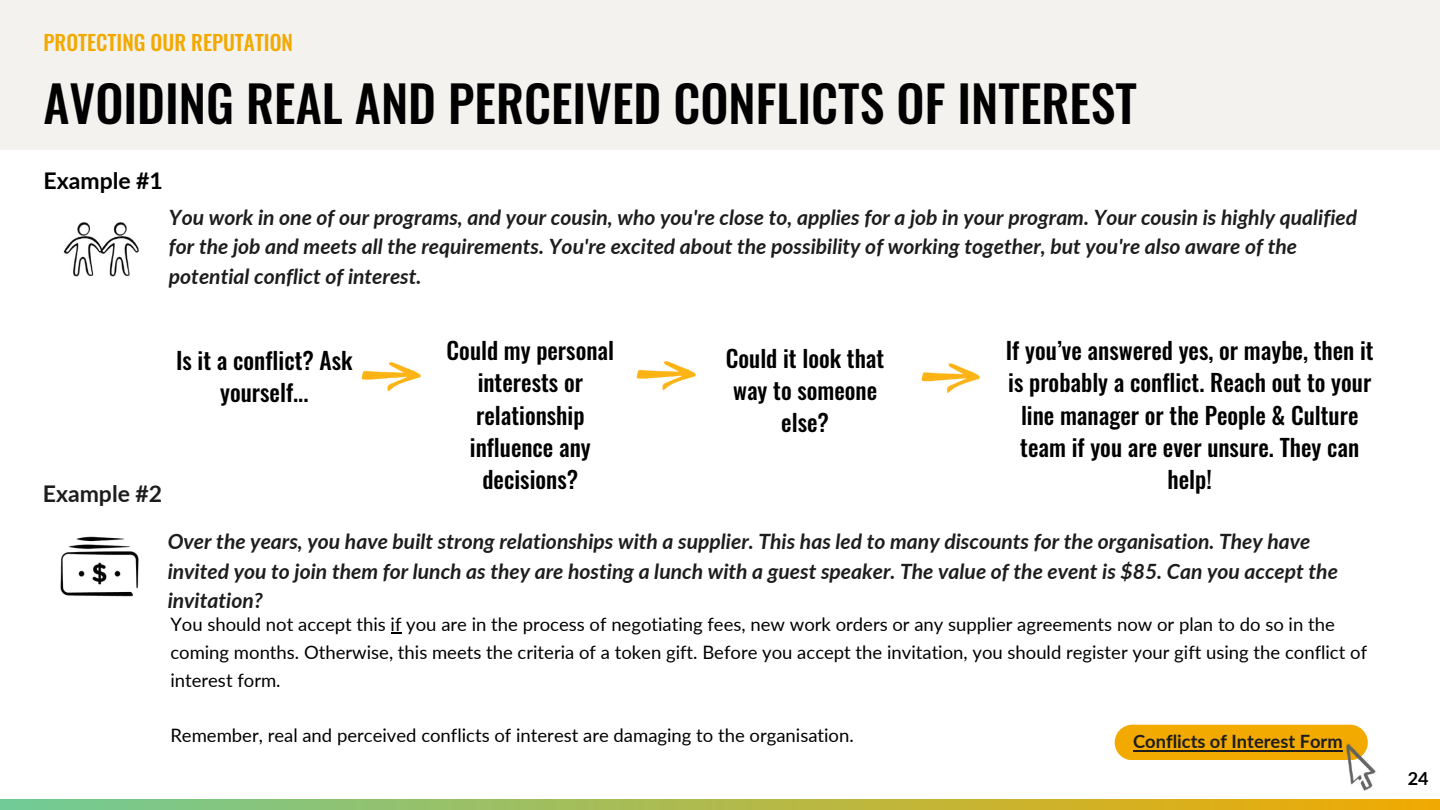
<style>
.page{position:relative;width:1440px;height:810px;background:#fff}
.page>*{position:absolute;margin:0;border:0;box-sizing:border-box;transform-origin:0 0}
.t1{font:500 50px "Oswald";color:#000}
.t2{font:500 23.5px/32.2px "Oswald";color:#000;text-align:center}
.t3{font:700 23px "Lato";color:#000}
.t4{font:700 23px "Lato";color:#1d1d1d}
.t5{font:italic 700 21.1px/29.2px "Lato";color:#1d1d1d}
.t6{font:500 21px "Oswald";color:#f2a900}
.t7{font:18.5px/27.8px "Lato";color:#000}
.t8{font:700 18.3px "Lato";color:#1d1d1d}
.t9{font:700 18px "Lato";color:#000}
</style>
<div class="page">
<img style="left:361px;top:362px;width:60px;height:30px">
<img style="left:636px;top:361px;width:60px;height:30px">
<img style="left:921px;top:363px;width:59px;height:30px">
<img style="left:60px;top:536px;width:79px;height:61px">
<div style="left:1115px;top:725px;width:251px;height:35px;background:#f2a900"></div>
<hr style="left:1133px;top:750px;width:210px;height:1px;background:#1d1d1d">
<svg style="left:0;top:800px;width:1440px;height:10px;background:#b0ba4c"></svg>
<img style="left:1329px;top:735px;width:65px;height:65px">
<img style="left:63px;top:222px;width:76px;height:55px">
<div style="left:0;top:0;width:1440px;height:150px;background:#f3f2ee"></div>
<p class="t6" style="left:44px;top:26px;width:251px">PROTECTING OUR REPUTATION</p>
<h1 class="t1" style="left:44px;top:64px;width:1095px">AVOIDING REAL AND PERCEIVED CONFLICTS OF INTEREST</h1>
<p class="t3" style="left:44px;top:166px;width:121px">Example #1</p>
<p class="t5" style="left:169px;top:202px;width:1190px">You work in one of our programs, and your cousin, who you're close to, applies for a job in your program. Your cousin is highly qualified for the job and meets all the requirements. You're excited about the possibility of working together, but you're also aware of the potential conflict of interest.</p>
<p class="t2" style="left:176px;top:343px;width:178px">Is it a conflict? Ask yourself...</p>
<p class="t2" style="left:447px;top:333px;width:169px">Could my personal interests or relationship influence any decisions?</p>
<p class="t2" style="left:726px;top:341px;width:160px">Could it look that way to someone else?</p>
<p class="t2" style="left:1006px;top:333px;width:369px">If you’ve answered yes, or maybe, then it is probably a conflict. Reach out to your line manager or the People &amp; Culture team if you are ever unsure. They can help!</p>
<p class="t5" style="left:168px;top:527px;width:1172px">Over the years, you have built strong relationships with a supplier. This has led to many discounts for the organisation. They have invited you to join them for lunch as they are hosting a lunch with a guest speaker. The value of the event is $85. Can you accept the invitation?</p>
<p class="t4" style="left:43px;top:480px;width:121px">Example #2</p>
<p class="t7" style="left:170px;top:610px;width:1198px">You should not accept this if you are in the process of negotiating fees, new work orders or any supplier agreements now or plan to do so in the coming months. Otherwise, this meets the criteria of a token gift. Before you accept the invitation, you should register your gift using the conflict of interest form.</p>
<p class="t7" style="left:170px;top:721px;width:685px">Remember, real and perceived conflicts of interest are damaging to the organisation.</p>
<p class="t8" style="left:1133px;top:730px;width:211px">Conflicts of Interest Form</p>
<p class="t9" style="left:1408px;top:767px;width:22px">24</p>
</div>
